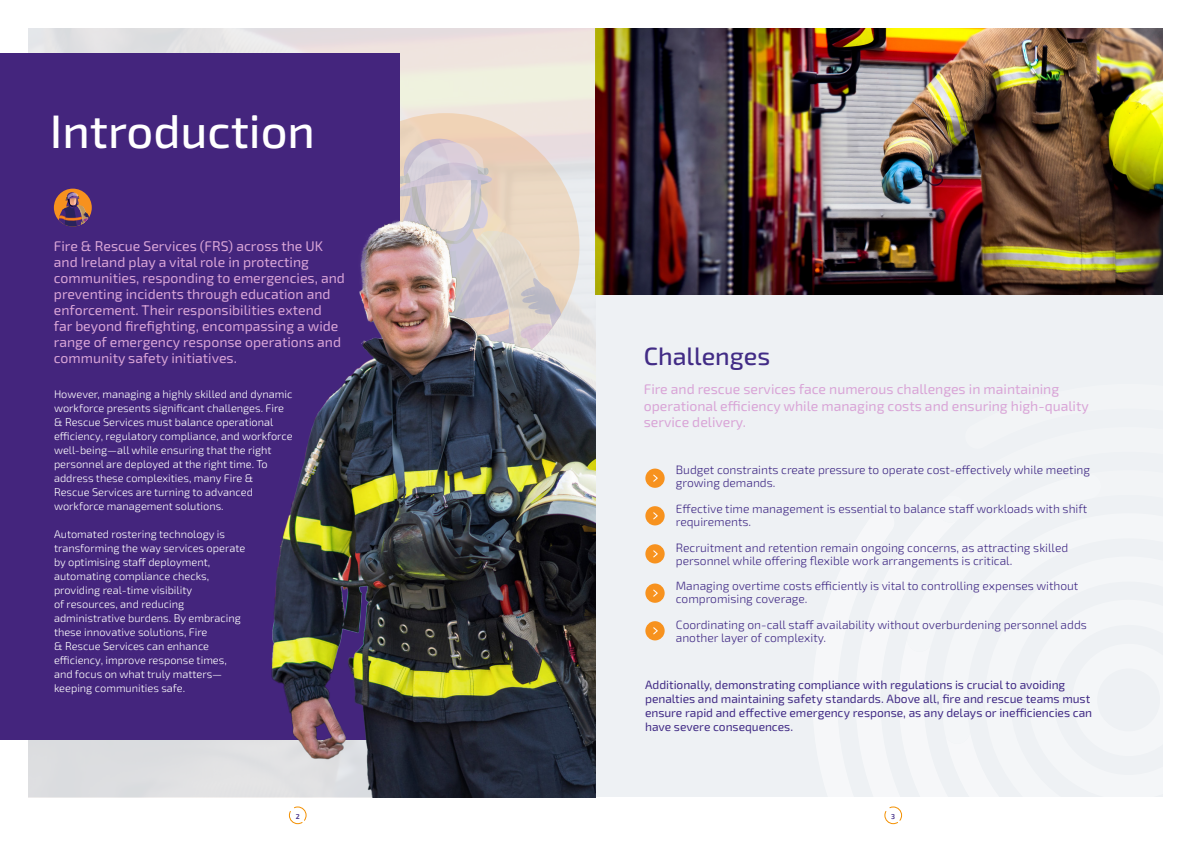
<style>
.page{position:relative;width:1191px;height:842px;background:#fff}
.page>*{position:absolute;margin:0;border:0;box-sizing:border-box;transform-origin:0 0}
.t1{font:500 47px "Exo 2";color:#fff}
.t2{font:500 25px "Exo 2";color:#422c86}
.t3{font:14px/16px "Exo 2";color:#d9a5d7}
.t4{font:300 12px/13px "Exo 2";color:#422c86}
.t5{font:12px/14px "Exo 2";letter-spacing:-.005em;color:#422c86}
.t6{font:300 11px/14px "Exo 2";color:#fff}
.Small_Body{font:600 7px "Exo 2";color:#422c86}
</style>
<div class="page">
<div style="left:28px;top:28px;width:1134px;height:769px;background:#eef1f4"></div>
<svg style="left:289px;top:806px;width:17px;height:18px"></svg>
<img style="left:28px;top:29px;width:567px;height:768px">
<svg style="left:884px;top:806px;width:18px;height:18px"></svg>
<div style="left:645px;top:469px;width:19px;height:19px;background:#f7921e;border-radius:50%"></div>
<svg style="left:653px;top:475px;width:4px;height:7px"></svg>
<div style="left:645px;top:506px;width:19px;height:19px;background:#f7921e;border-radius:50%"></div>
<svg style="left:653px;top:512px;width:4px;height:7px"></svg>
<div style="left:645px;top:544px;width:19px;height:19px;background:#f7921e;border-radius:50%"></div>
<svg style="left:653px;top:550px;width:4px;height:7px"></svg>
<div style="left:645px;top:583px;width:19px;height:20px;background:#f7921e;border-radius:50%"></div>
<svg style="left:653px;top:590px;width:4px;height:7px"></svg>
<img style="left:595px;top:29px;width:567px;height:266px">
<div style="left:312px;top:113px;width:267px;height:267px;background:#f0d3b6;border-radius:50%"></div>
<svg style="left:400px;top:137px;width:179px;height:57px"></svg>
<div style="left:0;top:53px;width:400px;height:686px;background:#44257d"></div>
<div style="left:54px;top:189px;width:38px;height:37px;background:#f7911e;border-radius:50%"></div>
<svg style="left:58px;top:192px;width:34px;height:35px"></svg>
<div style="left:645px;top:621px;width:19px;height:19px;background:#f7921e;border-radius:50%"></div>
<svg style="left:653px;top:627px;width:4px;height:7px"></svg>
<img style="left:263px;top:194px;width:332px;height:603px">
<p class="t1" style="left:50px;top:99px;width:267px">Introduction</p>
<p class="t3" style="left:54px;top:238px;width:292px">Fire &amp; Rescue Services (FRS) across the UK and Ireland play a vital role in protecting communities, responding to emergencies, and preventing incidents through education and enforcement. Their responsibilities extend<br>far beyond firefighting, encompassing a wide range of emergency response operations and community safety initiatives.</p>
<p class="t6" style="left:54px;top:387px;width:240px">However, managing a highly skilled and dynamic workforce presents significant challenges. Fire &amp; Rescue Services must balance operational efficiency, regulatory compliance, and workforce well-being—all while ensuring that the right personnel are deployed at the right time. To address these complexities, many Fire &amp;<br>Rescue Services are turning to advanced workforce management solutions.</p>
<p class="t6" style="left:54px;top:527px;width:193px">Automated rostering technology is transforming the way services operate by optimising staff deployment, automating compliance checks, providing real-time visibility<br>of resources, and reducing administrative burdens. By embracing these innovative solutions, Fire<br>&amp; Rescue Services can enhance efficiency, improve response times, and focus on what truly matters— keeping communities safe.</p>
<p class="t2" style="left:644px;top:338px;width:128px">Challenges</p>
<p class="t3" style="left:644px;top:381px;width:446px">Fire and rescue services face numerous challenges in maintaining operational efficiency while managing costs and ensuring high-quality service delivery.</p>
<p class="t4" style="left:676px;top:463px;width:416px">Budget constraints create pressure to operate cost-effectively while meeting growing demands.</p>
<p class="t4" style="left:676px;top:502px;width:413px">Effective time management is essential to balance staff workloads with shift requirements.</p>
<p class="t4" style="left:676px;top:540px;width:394px">Recruitment and retention remain ongoing concerns, as attracting skilled personnel while offering flexible work arrangements is critical.</p>
<p class="t4" style="left:676px;top:579px;width:404px">Managing overtime costs efficiently is vital to controlling expenses without compromising coverage.</p>
<p class="t4" style="left:676px;top:618px;width:412px">Coordinating on-call staff availability without overburdening personnel adds another layer of complexity.</p>
<p class="t5" style="left:645px;top:678px;width:448px">Additionally, demonstrating compliance with regulations is crucial to avoiding penalties and maintaining safety standards. Above all, fire and rescue teams must ensure rapid and effective emergency response, as any delays or inefficiencies can have severe consequences.</p>
<p class="Small_Body" style="left:296px;top:811px;width:6px">2</p>
<p class="Small_Body" style="left:891px;top:811px;width:5px">3</p>
</div>
